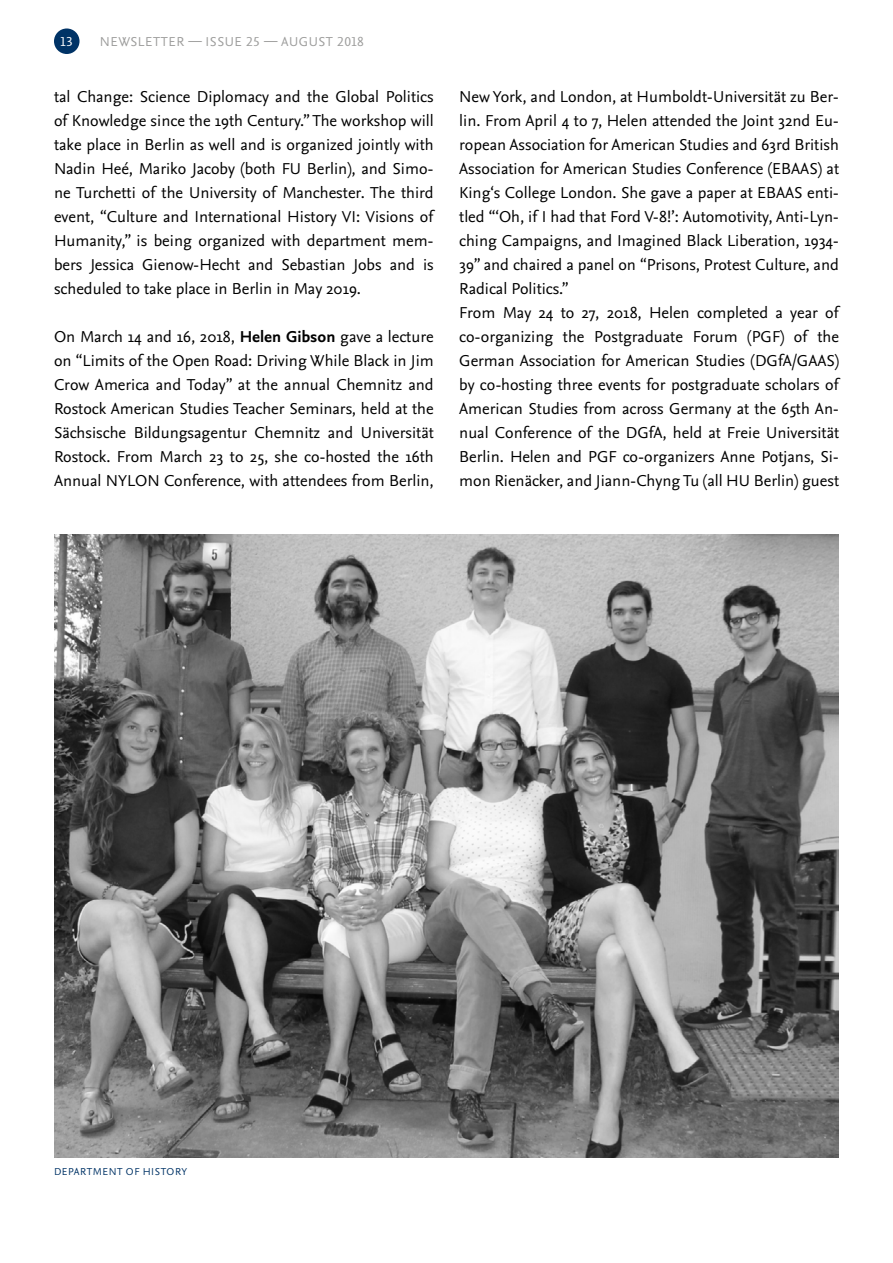
<style>
.page{position:relative;width:893px;height:1263px;background:#fff}
.page>*{position:absolute;margin:0;border:0;box-sizing:border-box;transform-origin:0 0}
.t1{font:16.5px/24px "Nexus Sans Pro";color:#000;text-align:justify}
.t2{font:13.5px "Nexus Sans Pro";letter-spacing:.04em;color:#9d9d9c}
.t3{font:13.5px "Nexus Sans Pro";color:#fff}
.t4{font:10.5px "Nexus Sans Pro";letter-spacing:.045em;color:#036}
.s1{font-weight:700}
</style>
<div class="page">
<div style="left:54px;top:28px;width:26px;height:26px;background:#036;border-radius:50%"></div>
<img style="left:54px;top:534px;width:785px;height:623px">
<p class="t3" style="left:61px;top:31px;width:14px">13</p>
<p class="t2" style="left:100px;top:32px;width:266px">NEWSLETTER — ISSUE 25 — AUGUST 2018</p>
<p class="t1" style="left:54px;top:84px;width:381px">tal Change: Science Diplomacy and the Global Politics of Knowledge since the 19th Century.” The workshop will take place in Berlin as well and is organized jointly with Nadin Heé, Mariko Jacoby (both FU Berlin), and Simo&shy;ne Turchetti of the University of Manchester. The third event, “Culture and International History VI: Visions of Humanity,” is being organized with department mem&shy;bers Jessica Gienow-Hecht and Sebastian Jobs and is scheduled to take place in Berlin in May 2019.</p>
<p class="t1" style="left:54px;top:324px;width:381px">On March 14 and 16, 2018, <span class="s1">Helen Gibson</span> gave a lecture on “Limits of the Open Road: Driving While Black in Jim Crow America and Today” at the annual Chemnitz and Rostock American Studies Teacher Seminars, held at the Sächsische Bildungsagentur Chemnitz and Universität Rostock. From March 23 to 25, she co-hosted the 16th Annual NYLON Conference, with attendees from Berlin,</p>
<p class="t1" style="left:459px;top:84px;width:381px;text-align:left">New York, and London, at Humboldt-Universität zu Ber&shy;lin. From April 4 to 7, Helen attended the Joint 32nd Eu&shy;ropean Association for American Studies and 63rd British Association for American Studies Conference (EBAAS) at King‘s College London. She gave a paper at EBAAS enti&shy;tled “‘Oh, if I had that Ford V-8!’: Automotivity, Anti-Lyn&shy;ching Campaigns, and Imagined Black Liberation, 1934- 39” and chaired a panel on “Prisons, Protest Culture, and Radical Politics.”<br>From May 24 to 27, 2018, Helen completed a year of co-organizing the Postgraduate Forum (PGF) of the German Association for American Studies (DGfA/GAAS) by co-hosting three events for postgraduate scholars of American Studies from across Germany at the 65th An&shy;nual Conference of the DGfA, held at Freie Universität Berlin. Helen and PGF co-organizers Anne Potjans, Si&shy;mon Rienäcker, and Jiann-Chyng Tu (all HU Berlin) guest</p>
<p class="t4" style="left:54px;top:1163px;width:135px">DEPARTMENT OF HISTORY</p>
</div>
